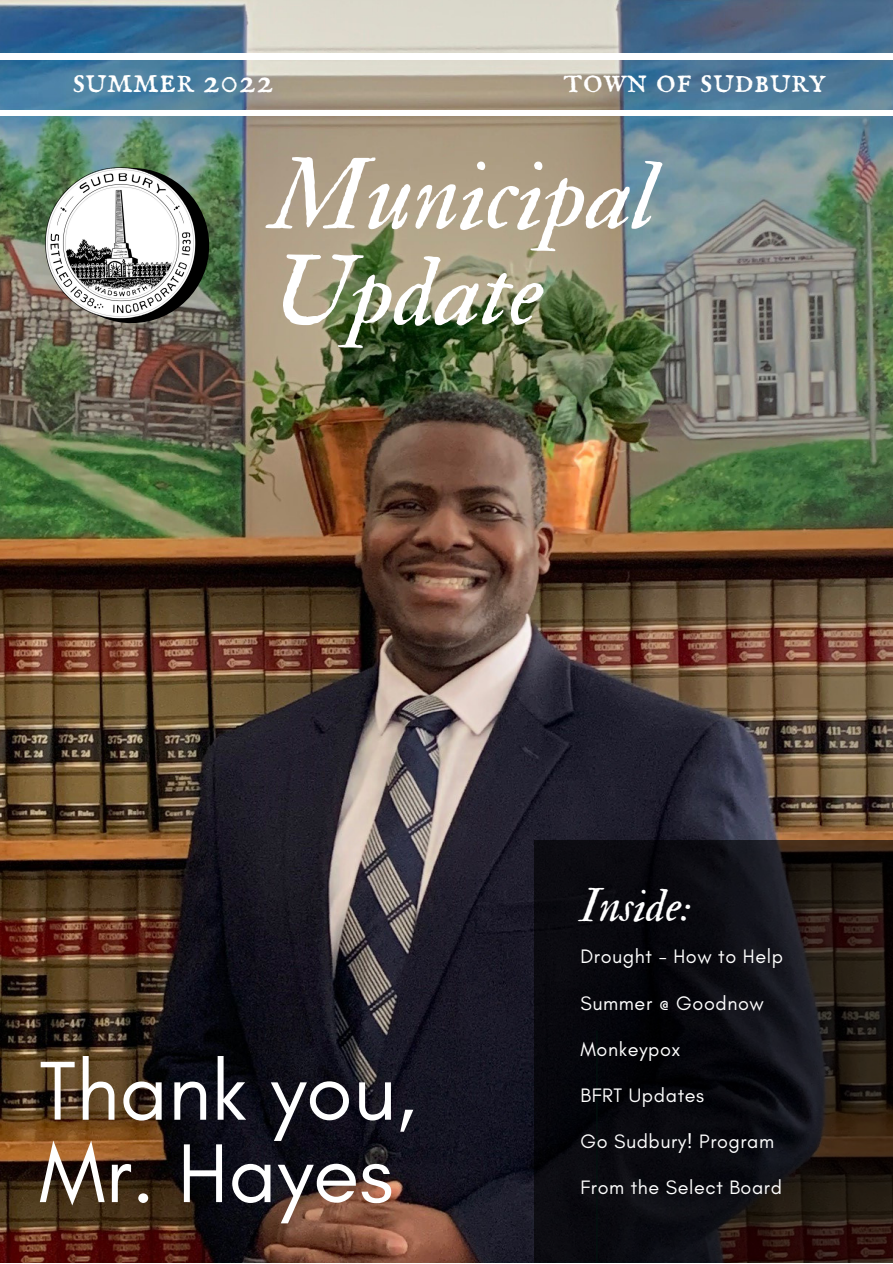
<style>
.page{position:relative;width:893px;height:1264px;background:#fff}
.page>*{position:absolute;margin:0;border:0;box-sizing:border-box;transform-origin:0 0}
.t1{font:98.7px/96.6px "IM FELL Double Pica Italic";color:#fff}
.t2{font:84.9px/82.3px "Glacial Indifference";color:#fff}
.t3{font:46.35px "IM FELL Double Pica Italic";color:#fff}
.t4{font:37.8px "IM FELL English SC";color:#fff}
.t5{font:37.65px "IM FELL English SC";color:#fff}
.t6{font:19.8px "Glacial Indifference";letter-spacing:.03em;color:#fff}
</style>
<div class="page">
<img style="left:0;top:0;width:892px;height:1262px">
<div style="left:0;top:54px;width:892px;height:6px;background:#fff"></div>
<div style="left:0;top:110px;width:892px;height:6px;background:#fff"></div>
<div style="left:54px;top:168px;width:155px;height:155px;background:#000;border-radius:50%"></div>
<img style="left:46px;top:168px;width:149px;height:150px">
<svg style="left:534px;top:840px;width:358px;height:422px;background:#120f11"></svg>
<h3 class="t4" style="left:72px;top:58px;width:203px">summer 2022</h3>
<h3 class="t5" style="left:563px;top:58px;width:264px">town of sudbury</h3>
<h1 class="t1" style="left:270px;top:149px;width:386px">Municipal<br>Update</h1>
<h2 class="t2" style="left:39px;top:1048px;width:378px">Thank you,<br>Mr. Hayes</h2>
<h3 class="t3" style="left:580px;top:877px;width:113px">Inside:</h3>
<p class="t6" style="left:580px;top:944px;width:204px">Drought - How to Help</p>
<p class="t6" style="left:580px;top:990px;width:185px">Summer @ Goodnow</p>
<p class="t6" style="left:580px;top:1036px;width:101px">Monkeypox</p>
<p class="t6" style="left:580px;top:1082px;width:125px">BFRT Updates</p>
<p class="t6" style="left:580px;top:1128px;width:195px">Go Sudbury! Program</p>
<p class="t6" style="left:580px;top:1175px;width:203px">From the Select Board</p>
</div>
